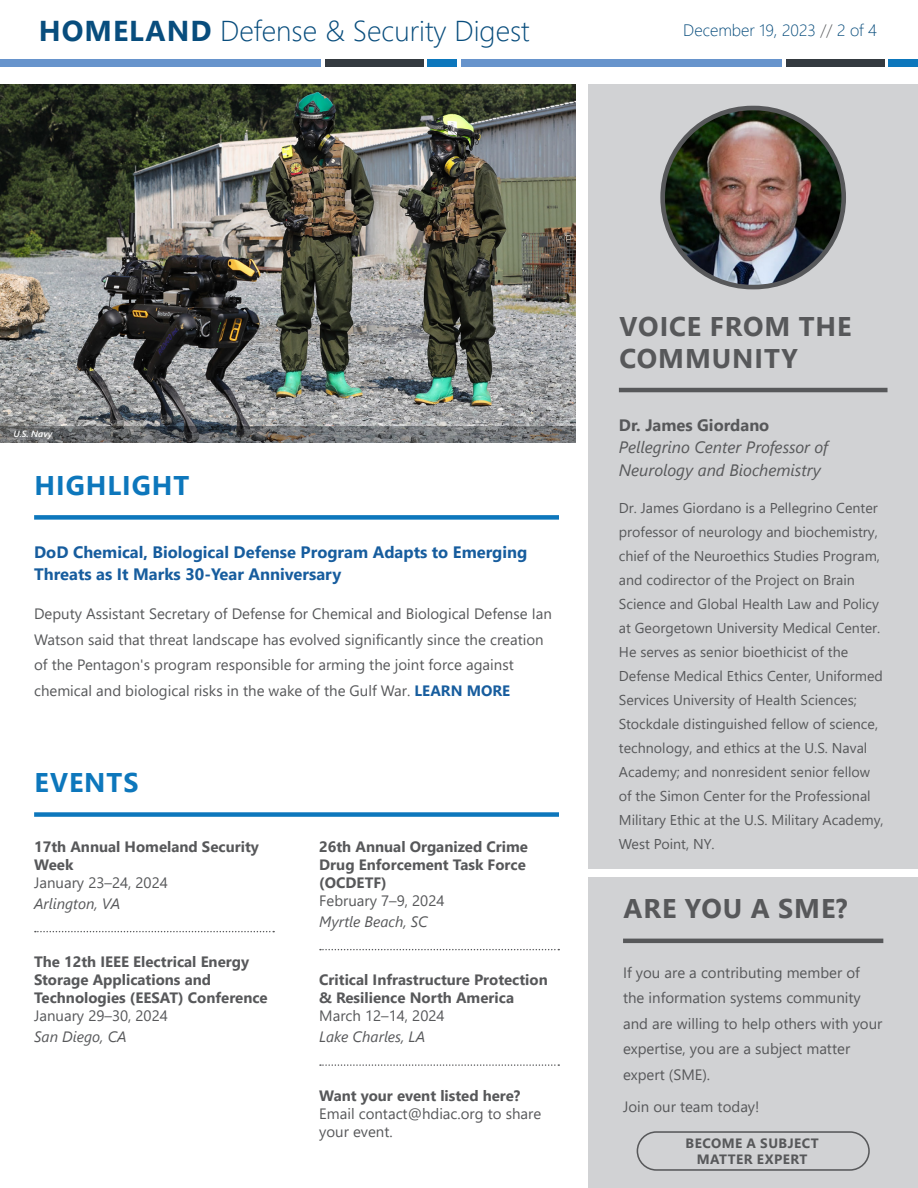
<style>
.page{position:relative;width:918px;height:1188px;background:#fff}
.page>*{position:absolute;margin:0;border:0;box-sizing:border-box;transform-origin:0 0}
.t1{font:300 28.65px "Segoe UI";color:#084d7d}
.Heading_1_-_Gray{font:700 27px/31.5px "Segoe UI";letter-spacing:.035em;color:#57585a}
.Heading_1_-_Blue{font:700 27px "Segoe UI";letter-spacing:.035em;color:#0d77bc}
.Heading_2_-_Green{font:700 16.5px/22.5px "Segoe UI";color:#175d9e}
.Heading_2_-_Grey{font:italic 16.5px/22.5px "Segoe UI";color:#57585a}
.t2{font:300 16.5px "Segoe UI";color:#084d7d}
.Copy{font:15px/25.5px "Segoe UI";color:#57585a}
.Events_Header{font:700 15px/18px "Segoe UI";color:#57585a}
.event_details{font:15px/18px "Segoe UI";color:#57585a}
.event_details_underlined{font:italic 15px "Segoe UI";color:#57585a}
.event_details-2{font:italic 15px "Segoe UI";color:#57585a}
.Copy-2{font:14.25px/24px "Segoe UI";color:#57585a}
.Grey_Button_Text{font:700 13.5px/16.2px "Segoe UI";letter-spacing:.035em;color:#57585a;text-align:center}
.Image_Source{font:italic 600 9px "Segoe UI";color:#fff}
.s1{font-weight:700}
.s2{color:#57585a}
.s3{font-weight:700;color:#175d9e}
.s4{font-weight:700;font-style:normal}
</style>
<div class="page">
<div style="left:588px;top:878px;width:330px;height:310px;background:#d1d2d4"></div>
<div style="left:637px;top:1131px;width:233px;height:40px;border:2px solid #57585a;border-radius:19px"></div>
<div style="left:588px;top:85px;width:330px;height:784px;background:#d1d2d4"></div>
<img style="left:0;top:85px;width:576px;height:341px">
<svg style="left:0;top:426px;width:576px;height:16px;background:#696b6d"></svg>
<div style="left:34px;top:515px;width:525px;height:5px;background:#0d77bc"></div>
<svg style="left:35px;top:931px;width:239px;height:1px"></svg>
<svg style="left:320px;top:949px;width:239px;height:1px"></svg>
<svg style="left:320px;top:1064px;width:239px;height:2px"></svg>
<div style="left:34px;top:812px;width:525px;height:5px;background:#0d77bc"></div>
<hr style="left:619px;top:388px;width:269px;height:4px;background:#57585a">
<img style="left:663px;top:108px;width:181px;height:179px;border-radius:90px">
<div style="left:660px;top:106px;width:186px;height:183px;border:5px solid #57585a;border-radius:90px"></div>
<hr style="left:623px;top:939px;width:260px;height:4px;background:#57585a">
<div style="left:0;top:59px;width:321px;height:7px;background:#6794cc"></div>
<div style="left:325px;top:59px;width:99px;height:7px;background:#343a40"></div>
<div style="left:428px;top:59px;width:29px;height:7px;background:#0d77bc"></div>
<div style="left:461px;top:59px;width:320px;height:7px;background:#6794cc"></div>
<div style="left:786px;top:59px;width:99px;height:7px;background:#343a40"></div>
<div style="left:888px;top:59px;width:30px;height:7px;background:#0d77bc"></div>
<h1 class="t1" style="left:39px;top:4px;width:492px"><span class="s1">HOMELAND</span> Defense &amp; Security Digest</h1>
<p class="t2" style="left:683px;top:15px;width:195px">December 19, 2023 <span class="s2">//</span> 2 of 4</p>
<p class="Image_Source" style="left:14px;top:426px;width:41px">U.S. Navy</p>
<p class="Heading_1_-_Blue" style="left:35px;top:460px;width:156px">HIGHLIGHT</p>
<p class="Heading_2_-_Green" style="left:34px;top:539px;width:495px">DoD Chemical, Biological Defense Program Adapts to Emerging<br>Threats as It Marks 30-Year Anniversary</p>
<p class="Copy" style="left:34px;top:600px;width:519px">Deputy Assistant Secretary of Defense for Chemical and Biological Defense Ian Watson said that threat landscape has evolved significantly since the creation of the Pentagon's program responsible for arming the joint force against chemical and biological risks in the wake of the Gulf War. <span class="s3">LEARN MORE</span></p>
<p class="Heading_1_-_Blue" style="left:35px;top:757px;width:105px">EVENTS</p>
<p class="Events_Header" style="left:34px;top:836px;width:226px">17th Annual Homeland Security<br>Week</p>
<p class="event_details" style="left:34px;top:872px;width:135px">January 23–24, 2024</p>
<p class="event_details_underlined" style="left:34px;top:889px;width:88px">Arlington, VA</p>
<p class="Events_Header" style="left:34px;top:952px;width:235px">The 12th IEEE Electrical Energy<br>Storage Applications and<br>Technologies (EESAT) Conference</p>
<p class="event_details" style="left:34px;top:1006px;width:135px">January 29–30, 2024</p>
<p class="event_details-2" style="left:34px;top:1023px;width:94px">San Diego, CA</p>
<p class="Events_Header" style="left:319px;top:836px;width:210px">26th Annual Organized Crime<br>Drug Enforcement Task Force (OCDETF)</p>
<p class="event_details" style="left:319px;top:890px;width:127px">February 7–9, 2024</p>
<p class="event_details_underlined" style="left:319px;top:907px;width:110px">Myrtle Beach, SC</p>
<p class="Events_Header" style="left:319px;top:970px;width:230px">Critical Infrastructure Protection &amp; Resilience North America</p>
<p class="event_details" style="left:319px;top:1006px;width:127px">March 12–14, 2024</p>
<p class="event_details_underlined" style="left:319px;top:1023px;width:108px">Lake Charles, LA</p>
<p class="Events_Header" style="left:319px;top:1085px;width:203px">Want your event listed here?</p>
<p class="event_details" style="left:319px;top:1103px;width:224px">Email contact@hdiac.org to share your event.</p>
<p class="Heading_1_-_Gray" style="left:619px;top:309px;width:234px">VOICE FROM THE<br>COMMUNITY</p>
<p class="Heading_2_-_Grey" style="left:619px;top:411px;width:211px"><span class="s4">Dr. James Giordano<br></span>Pellegrino Center Professor of<br>Neurology and Biochemistry</p>
<p class="Copy-2" style="left:619px;top:495px;width:266px">Dr. James Giordano is a Pellegrino Center professor of neurology and biochemistry, chief of the Neuroethics Studies Program, and codirector of the Project on Brain Science and Global Health Law and Policy at Georgetown University Medical Center.<br>He serves as senior bioethicist of the Defense Medical Ethics Center, Uniformed Services University of Health Sciences; Stockdale distinguished fellow of science, technology, and ethics at the U.S. Naval Academy; and nonresident senior fellow of the Simon Center for the Professional Military Ethic at the U.S. Military Academy, West Point, NY.</p>
<p class="Heading_1_-_Gray" style="left:624px;top:891px;width:226px">ARE YOU A SME?</p>
<p class="Copy" style="left:623px;top:958px;width:261px">If you are a contributing member of the information systems community and are willing to help others with your expertise, you are a subject matter expert (SME).</p>
<p class="Copy" style="left:623px;top:1092px;width:138px">Join our team today!</p>
<p class="Grey_Button_Text" style="left:686px;top:1134px;width:135px">BECOME A SUBJECT<br>MATTER EXPERT</p>
</div>
